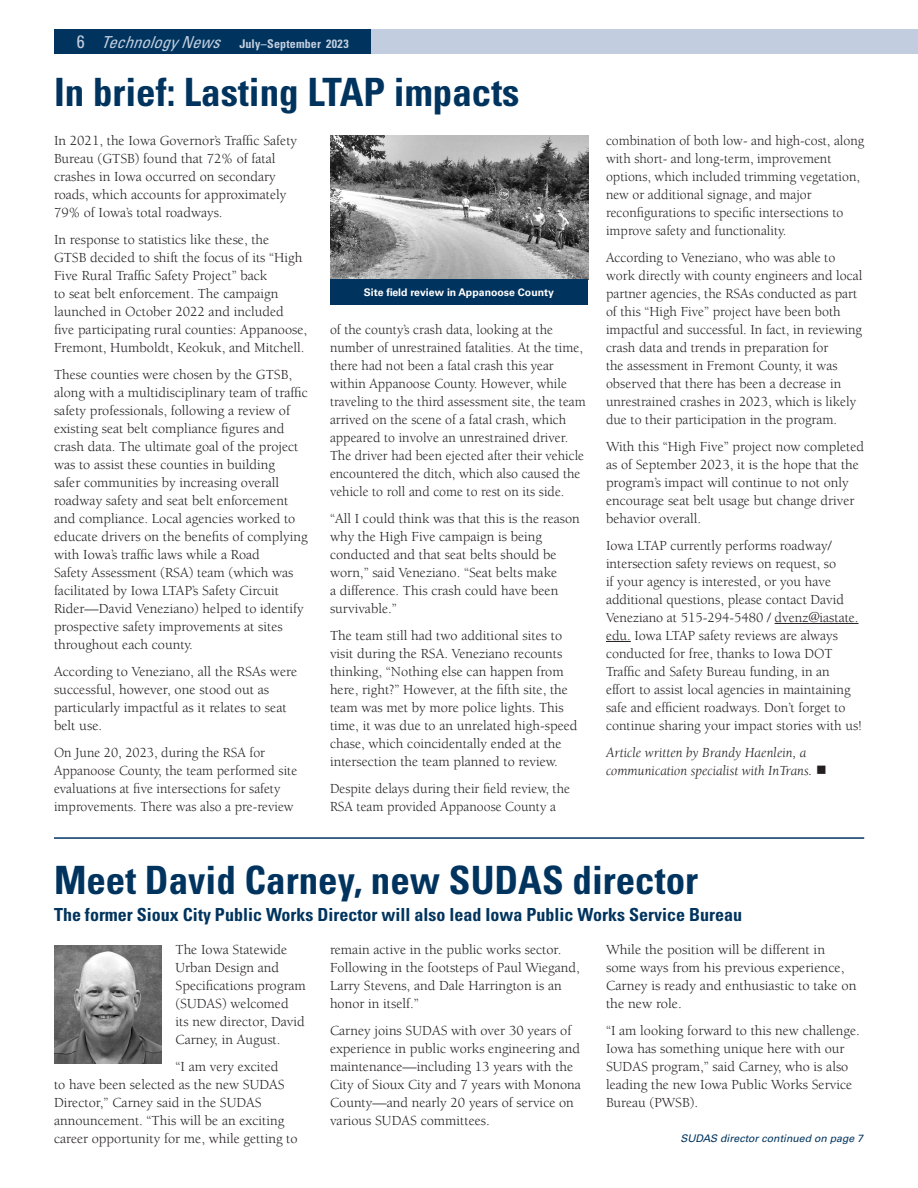
<style>
.page{position:relative;width:918px;height:1188px;background:#fff}
.page>*{position:absolute;margin:0;border:0;box-sizing:border-box;transform-origin:0 0}
.Headline{font:700 condensed 39px "Univers LT Std";color:#00345e}
.Subhead_1{font:700 condensed 18px "Univers LT Std";color:#00345e}
.Body_text{font:14.25px/18px "Berkeley Std";color:#231f20}
.Body_text-2{font:italic 14.25px/18px "Berkeley Std";color:#231f20}
.t1{font:700 condensed 12px "Univers LT Std";letter-spacing:.015em;color:#c2cedf}
.t2{font:700 10.5px "Univers LT Std";color:#fff}
.Continued{font:italic 10.5px "Univers LT Std";color:#00345e}
.s1{font-weight:400;font-size:18px}
.s2{font-weight:400;font-style:italic;font-size:16.5px}
</style>
<div class="page">
<div style="left:304px;top:30px;width:614px;height:24px;background:#c2cedf"></div>
<div style="left:54px;top:30px;width:317px;height:24px;background:#00345e"></div>
<img style="left:330px;top:135px;width:258px;height:145px">
<div style="left:330px;top:280px;width:258px;height:25px;background:#00345e"></div>
<hr style="left:775px;top:623px;width:84px;height:1px;background:#231f20">
<svg style="left:606px;top:641px;width:25px;height:1px"></svg>
<hr style="left:54px;top:837px;width:810px;height:2px;background:#00345e">
<img style="left:54px;top:945px;width:108px;height:119px">
<p class="t1" style="left:77px;top:36px;width:274px"><span class="s1">6</span> <span class="s2">Technology News</span> July–September 2023</p>
<h1 class="Headline" style="left:54px;top:68px;width:467px">In brief: Lasting LTAP impacts</h1>
<p class="Body_text" style="left:54px;top:132px;width:245px">In 2021, the Iowa Governor’s Traffic Safety Bureau (GTSB) found that 72% of fatal crashes in Iowa occurred on secondary roads, which accounts for approximately 79% of Iowa’s total roadways.</p>
<p class="Body_text" style="left:54px;top:231px;width:255px">In response to statistics like these, the<br>GTSB decided to shift the focus of its “High Five Rural Traffic Safety Project” back<br>to seat belt enforcement. The campaign launched in October 2022 and included five participating rural counties: Appanoose, Fremont, Humboldt, Keokuk, and Mitchell.</p>
<p class="Body_text" style="left:54px;top:366px;width:255px">These counties were chosen by the GTSB, along with a multidisciplinary team of traffic safety professionals, following a review of existing seat belt compliance figures and crash data. The ultimate goal of the project was to assist these counties in building<br>safer communities by increasing overall roadway safety and seat belt enforcement and compliance. Local agencies worked to educate drivers on the benefits of complying with Iowa’s traffic laws while a Road<br>Safety Assessment (RSA) team (which was facilitated by Iowa LTAP’s Safety Circuit Rider—David Veneziano) helped to identify prospective safety improvements at sites throughout each county.</p>
<p class="Body_text" style="left:54px;top:663px;width:245px">According to Veneziano, all the RSAs were successful, however, one stood out as particularly impactful as it relates to seat belt use.</p>
<p class="Body_text" style="left:54px;top:744px;width:245px">On June 20, 2023, during the RSA for Appanoose County, the team performed site evaluations at five intersections for safety improvements. There was also a pre-review</p>
<p class="t2" style="left:364px;top:286px;width:192px">Site field review in Appanoose County</p>
<p class="Body_text" style="left:330px;top:321px;width:257px">of the county’s crash data, looking at the number of unrestrained fatalities. At the time, there had not been a fatal crash this year within Appanoose County. However, while traveling to the third assessment site, the team arrived on the scene of a fatal crash, which appeared to involve an unrestrained driver.<br>The driver had been ejected after their vehicle encountered the ditch, which also caused the vehicle to roll and come to rest on its side.</p>
<p class="Body_text" style="left:330px;top:510px;width:251px">“All I could think was that this is the reason why the High Five campaign is being conducted and that seat belts should be worn,” said Veneziano. “Seat belts make<br>a difference. This crash could have been survivable.”</p>
<p class="Body_text" style="left:330px;top:627px;width:249px">The team still had two additional sites to visit during the RSA. Veneziano recounts thinking, “Nothing else can happen from here, right?” However, at the fifth site, the team was met by more police lights. This time, it was due to an unrelated high-speed chase, which coincidentally ended at the intersection the team planned to review.</p>
<p class="Body_text" style="left:330px;top:780px;width:242px">Despite delays during their field review, the<br>RSA team provided Appanoose County a</p>
<p class="Body_text" style="left:606px;top:132px;width:260px">combination of both low- and high-cost, along with short- and long-term, improvement options, which included trimming vegetation, new or additional signage, and major reconfigurations to specific intersections to improve safety and functionality.</p>
<p class="Body_text" style="left:606px;top:249px;width:258px">According to Veneziano, who was able to work directly with county engineers and local partner agencies, the RSAs conducted as part of this “High Five” project have been both impactful and successful. In fact, in reviewing crash data and trends in preparation for<br>the assessment in Fremont County, it was observed that there has been a decrease in unrestrained crashes in 2023, which is likely due to their participation in the program.</p>
<p class="Body_text" style="left:606px;top:438px;width:260px">With this “High Five” project now completed as of September 2023, it is the hope that the program’s impact will continue to not only encourage seat belt usage but change driver behavior overall.</p>
<p class="Body_text" style="left:606px;top:537px;width:258px">Iowa LTAP currently performs roadway/ intersection safety reviews on request, so<br>if your agency is interested, or you have additional questions, please contact David Veneziano at 515-294-5480 / dvenz@iastate. edu. Iowa LTAP safety reviews are always conducted for free, thanks to Iowa DOT Traffic and Safety Bureau funding, in an effort to assist local agencies in maintaining safe and efficient roadways. Don’t forget to continue sharing your impact stories with us!</p>
<p class="Body_text-2" style="left:606px;top:744px;width:222px">Article written by Brandy Haenlein, a communication specialist with InTrans. ■</p>
<h1 class="Headline" style="left:54px;top:856px;width:646px">Meet David Carney, new SUDAS director</h1>
<h2 class="Subhead_1" style="left:54px;top:904px;width:690px">The former Sioux City Public Works Director will also lead Iowa Public Works Service Bureau</h2>
<p class="Body_text" style="left:176px;top:941px;width:132px">The Iowa Statewide<br>Urban Design and<br>Specifications program (SUDAS) welcomed<br>its new director, David<br>Carney, in August.</p>
<p class="Body_text" style="left:54px;top:1058px;width:245px;text-indent:122px">“I am very excited<br>to have been selected as the new SUDAS Director,” Carney said in the SUDAS announcement. “This will be an exciting career opportunity for me, while getting to</p>
<p class="Body_text" style="left:606px;top:941px;width:252px">While the position will be different in some ways from his previous experience, Carney is ready and enthusiastic to take on the new role.</p>
<p class="Body_text" style="left:606px;top:1022px;width:255px">“I am looking forward to this new challenge.<br>Iowa has something unique here with our SUDAS program,” said Carney, who is also leading the new Iowa Public Works Service Bureau (PWSB).</p>
<p class="Continued" style="left:680px;top:1132px;width:184px">SUDAS director continued on page 7</p>
<p class="Body_text" style="left:330px;top:941px;width:251px">remain active in the public works sector.<br>Following in the footsteps of Paul Wiegand, Larry Stevens, and Dale Harrington is an honor in itself.”</p>
<p class="Body_text" style="left:330px;top:1022px;width:252px">Carney joins SUDAS with over 30 years of experience in public works engineering and maintenance—including 13 years with the City of Sioux City and 7 years with Monona County—and nearly 20 years of service on various SUDAS committees.</p>
</div>
